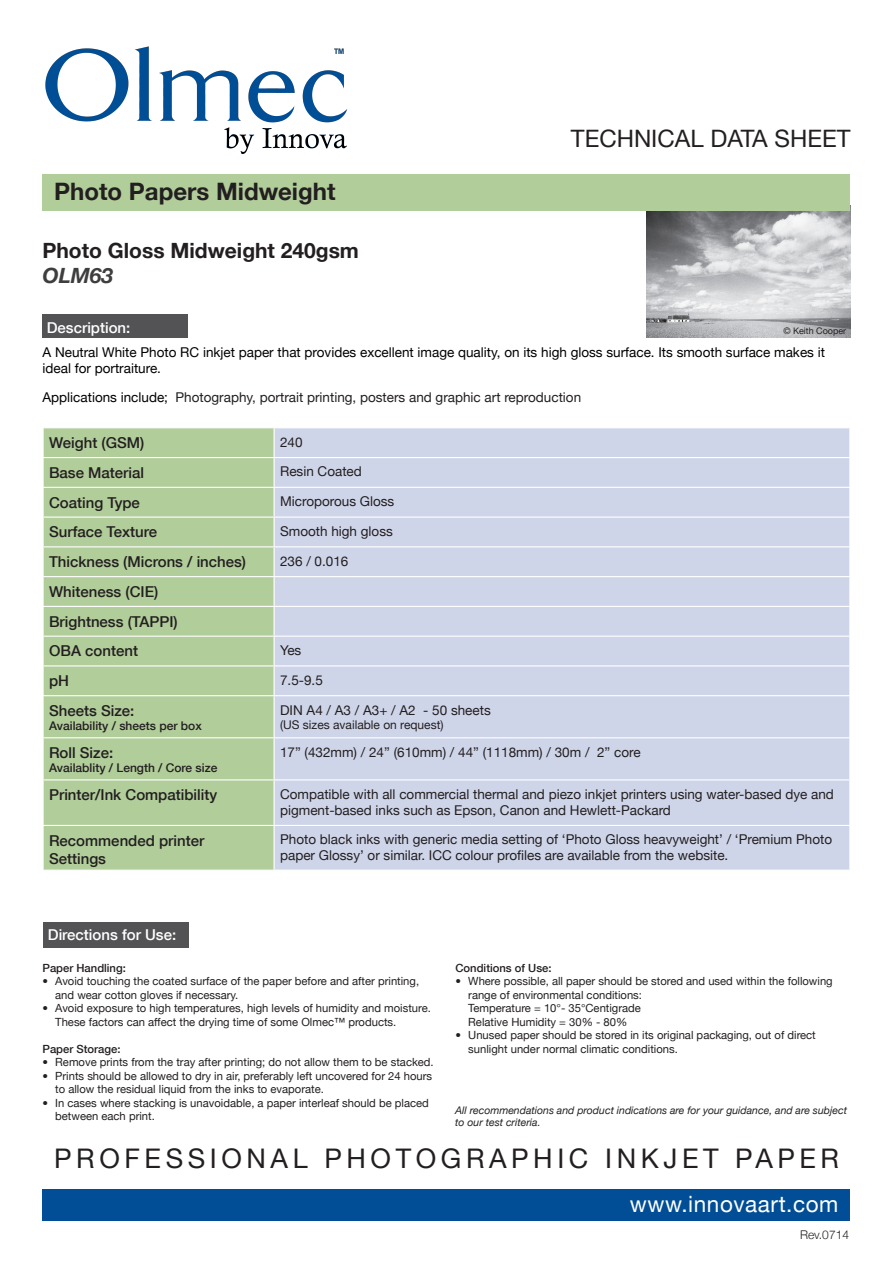
<style>
.page{position:relative;width:893px;height:1263px;background:#fff}
.page>*{position:absolute;margin:0;border:0;box-sizing:border-box;transform-origin:0 0}
.t1{font:27px "Helvetica Neue";letter-spacing:.17em;color:#231f20}
.t2{font:700 24px "Helvetica Neue";color:#231f20}
.t3{font:24px "Helvetica Neue";color:#231f20}
.t4{font:22.5px "Helvetica Neue";letter-spacing:.025em;color:#fff}
.t5{font:700 21px "Helvetica Neue";color:#231f20}
.t6{font:italic 700 21px "Helvetica Neue";color:#3e3e3f}
.t7{font:500 15px "Helvetica Neue";color:#231f20}
.t8{font:500 15px "Helvetica Neue";color:#fff}
.t9{font:13.5px/16.2px "Helvetica Neue";color:#231f20}
.t10{font:13.5px/16.2px "Helvetica Neue";color:#000}
.t11{font:500 12px "Helvetica Neue";color:#231f20}
.t12{font:12px "Helvetica Neue";color:#231f20}
.t13{font:300 12px "Helvetica Neue";color:#231f20}
.t14{font:11.25px/13.5px "Helvetica Neue";color:#231f20}
.t15{font:500 11.25px "Helvetica Neue";color:#231f20}
.t16{font:italic 10.5px/12.6px "Helvetica Neue";color:#231f20}
.t17{font:9px "Helvetica Neue";color:#231f20}
.s1{color:#000}
</style>
<div class="page">
<img style="left:45px;top:46px;width:302px;height:108px">
<div style="left:43px;top:1189px;width:807px;height:32px;background:#014e96"></div>
<div style="left:44px;top:922px;width:145px;height:25px;background:#535355"></div>
<img style="left:646px;top:210px;width:204px;height:127px">
<div style="left:43px;top:174px;width:807px;height:36px;background:#b1cd9a"></div>
<div style="left:44px;top:428px;width:230px;height:442px;background:#b1cd9a"></div>
<div style="left:275px;top:428px;width:574px;height:442px;background:#cfd5e9"></div>
<hr style="left:43px;top:457px;width:231px;height:1px;background:#fff">
<hr style="left:274px;top:457px;width:576px;height:1px;background:#fff">
<hr style="left:43px;top:487px;width:231px;height:1px;background:#fff">
<hr style="left:274px;top:487px;width:576px;height:1px;background:#fff">
<hr style="left:43px;top:516px;width:231px;height:2px;background:#fff">
<hr style="left:274px;top:516px;width:576px;height:2px;background:#fff">
<hr style="left:43px;top:546px;width:231px;height:1px;background:#fff">
<hr style="left:274px;top:546px;width:576px;height:1px;background:#fff">
<hr style="left:43px;top:576px;width:231px;height:1px;background:#fff">
<hr style="left:274px;top:576px;width:576px;height:1px;background:#fff">
<hr style="left:43px;top:606px;width:231px;height:1px;background:#fff">
<hr style="left:274px;top:606px;width:576px;height:1px;background:#fff">
<hr style="left:43px;top:636px;width:231px;height:1px;background:#fff">
<hr style="left:274px;top:636px;width:576px;height:1px;background:#fff">
<hr style="left:43px;top:665px;width:231px;height:1px;background:#fff">
<svg style="left:43px;top:428px;width:1px;height:267px"></svg>
<hr style="left:274px;top:665px;width:576px;height:1px;background:#fff">
<svg style="left:274px;top:428px;width:1px;height:267px"></svg>
<svg style="left:849px;top:428px;width:1px;height:267px"></svg>
<hr style="left:43px;top:695px;width:231px;height:1px;background:#fff">
<hr style="left:274px;top:695px;width:576px;height:1px;background:#fff">
<hr style="left:43px;top:737px;width:231px;height:1px;background:#fff">
<hr style="left:274px;top:737px;width:576px;height:1px;background:#fff">
<hr style="left:43px;top:779px;width:231px;height:1px;background:#fff">
<hr style="left:274px;top:779px;width:576px;height:1px;background:#fff">
<hr style="left:43px;top:825px;width:231px;height:1px;background:#fff">
<hr style="left:274px;top:825px;width:576px;height:1px;background:#fff">
<div style="left:43px;top:314px;width:145px;height:24px;background:#535355"></div>
<p class="t2" style="left:54px;top:170px;width:283px">Photo Papers Midweight</p>
<p class="t5" style="left:43px;top:231px;width:318px">Photo Gloss Midweight 240gsm</p>
<p class="t6" style="left:43px;top:259px;width:72px">OLM63</p>
<h2 class="t3" style="left:571px;top:118px;width:281px">TECHNICAL DATA SHEET</h2>
<p class="t8" style="left:47px;top:315px;width:85px">Description:</p>
<p class="t17" style="left:783px;top:323px;width:64px">© Keith Cooper</p>
<p class="t10" style="left:43px;top:343px;width:784px">A Neutral White Photo RC inkjet paper that provides excellent image quality, on its high gloss surface. Its smooth surface makes it ideal for portraiture.</p>
<p class="t9" style="left:43px;top:388px;width:540px"><span class="s1">Applications include;</span> Photography, portrait printing, posters and graphic art reproduction</p>
<p class="t7" style="left:49px;top:431px;width:97px">Weight (GSM)</p>
<p class="t9" style="left:280px;top:433px;width:24px">240</p>
<p class="t7" style="left:49px;top:460px;width:97px">Base Material</p>
<p class="t9" style="left:280px;top:463px;width:83px">Resin Coated</p>
<p class="t7" style="left:49px;top:490px;width:92px">Coating Type</p>
<p class="t9" style="left:280px;top:492px;width:116px">Microporous Gloss</p>
<p class="t7" style="left:49px;top:520px;width:110px">Surface Texture</p>
<p class="t9" style="left:280px;top:522px;width:114px">Smooth high gloss</p>
<p class="t7" style="left:49px;top:550px;width:199px">Thickness (Microns / inches)</p>
<p class="t9" style="left:280px;top:552px;width:70px">236 / 0.016</p>
<p class="t7" style="left:49px;top:579px;width:111px">Whiteness (CIE)</p>
<p class="t7" style="left:49px;top:609px;width:130px">Brightness (TAPPI)</p>
<p class="t7" style="left:49px;top:639px;width:90px">OBA content</p>
<p class="t9" style="left:280px;top:641px;width:23px">Yes</p>
<p class="t7" style="left:49px;top:669px;width:21px">pH</p>
<p class="t9" style="left:280px;top:671px;width:44px">7.5-9.5</p>
<p class="t7" style="left:49px;top:698px;width:87px">Sheets Size:</p>
<p class="t11" style="left:49px;top:716px;width:154px">Availability / sheets per box</p>
<p class="t9" style="left:280px;top:701px;width:212px">DIN A4 / A3 / A3+ / A2 - 50 sheets</p>
<p class="t12" style="left:280px;top:714px;width:165px">(US sizes available on request)</p>
<p class="t7" style="left:49px;top:741px;width:66px">Roll Size:</p>
<p class="t11" style="left:49px;top:758px;width:170px">Availablity / Length / Core size</p>
<p class="t9" style="left:280px;top:743px;width:362px">17” (432mm) / 24” (610mm) / 44” (1118mm) / 30m / 2” core</p>
<p class="t7" style="left:49px;top:783px;width:170px">Printer/Ink Compatibility</p>
<p class="t9" style="left:280px;top:785px;width:555px">Compatible with all commercial thermal and piezo inkjet printers using water-based dye and pigment-based inks such as Epson, Canon and Hewlett-Packard</p>
<p class="t7" style="left:49px;top:828px;width:157px">Recommended printer</p>
<p class="t7" style="left:49px;top:846px;width:58px">Settings</p>
<p class="t9" style="left:280px;top:830px;width:554px">Photo black inks with generic media setting of ‘Photo Gloss heavyweight’ / ‘Premium Photo paper Glossy’ or similar. ICC colour profiles are available from the website.</p>
<h3 class="t8" style="left:48px;top:923px;width:130px">Directions for Use:</h3>
<p class="t15" style="left:43px;top:959px;width:85px">Paper Handling:</p>
<p class="t14" style="left:55px;top:974px;width:365px;text-indent:-13px">• Avoid touching the coated surface of the paper before and after printing, and wear cotton gloves if necessary.</p>
<p class="t14" style="left:55px;top:1001px;width:377px;text-indent:-13px">• Avoid exposure to high temperatures, high levels of humidity and moisture.<br>These factors can affect the drying time of some Olmec™ products.</p>
<p class="t15" style="left:43px;top:1040px;width:79px">Paper Storage:</p>
<p class="t14" style="left:43px;top:1055px;width:393px">• Remove prints from the tray after printing; do not allow them to be stacked.</p>
<p class="t14" style="left:55px;top:1068px;width:378px;text-indent:-13px">• Prints should be allowed to dry in air, preferably left uncovered for 24 hours to allow the residual liquid from the inks to evaporate.</p>
<p class="t14" style="left:55px;top:1095px;width:375px;text-indent:-13px">• In cases where stacking is unavoidable, a paper interleaf should be placed between each print.</p>
<p class="t15" style="left:455px;top:959px;width:98px">Conditions of Use:</p>
<p class="t14" style="left:468px;top:974px;width:366px;text-indent:-13px">• Where possible, all paper should be stored and used within the following range of environmental conditions:<br>Temperature = 10°- 35°Centigrade<br>Relative Humidity = 30% - 80%</p>
<p class="t14" style="left:468px;top:1028px;width:349px;text-indent:-13px">• Unused paper should be stored in its original packaging, out of direct sunlight under normal climatic conditions.</p>
<p class="t16" style="left:455px;top:1103px;width:393px">All recommendations and product indications are for your guidance, and are subject to our test criteria.</p>
<p class="t1" style="left:54px;top:1135px;width:786px">PROFESSIONAL PHOTOGRAPHIC INKJET PAPER</p>
<h3 class="t4" style="left:630px;top:1184px;width:210px">www.innovaart.com</h3>
<p class="t13" style="left:800px;top:1225px;width:50px">Rev.0714</p>
</div>
